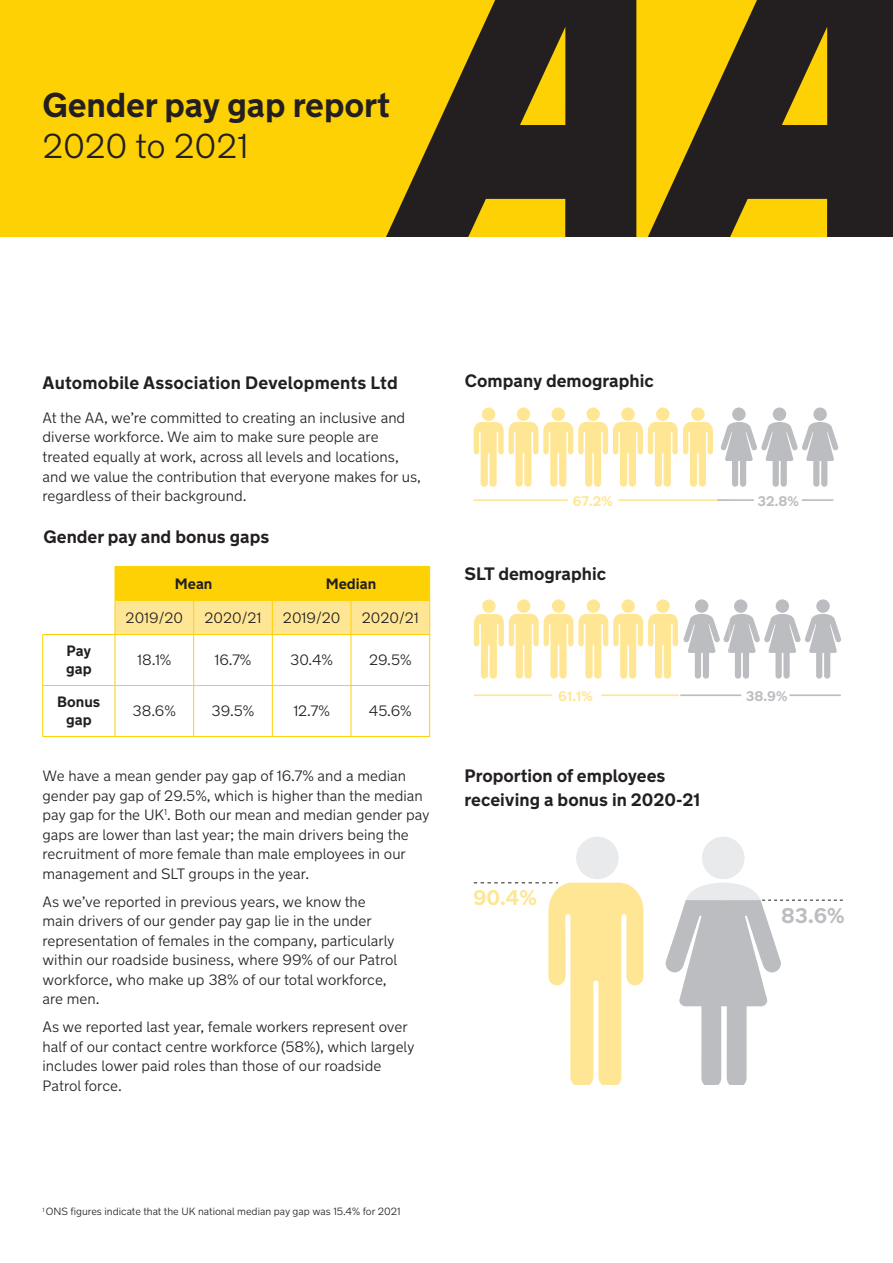
<style>
.page{position:relative;width:893px;height:1263px;background:#fff}
.page>*{position:absolute;margin:0;border:0;box-sizing:border-box;transform-origin:0 0}
.Headline{font:700 34.5px/41.4px "New Transport";letter-spacing:-.005em;color:#231f20}
.t1{font:700 21.3px "New Transport";color:#bcbdc0}
.t2{font:700 21.3px "New Transport";color:#ffe694}
.Body_Header{font:700 18px/23.4px "New Transport";color:#231f20}
.Subhead{font:700 18px "New Transport";letter-spacing:.01em;color:#231f20}
.Body{font:300 15px/19.5px "New Transport";color:#231f20}
.Body-2{font:700 15px/18px "New Transport";color:#231f20}
.t3{font:700 13.95px "New Transport";color:#ffe694}
.t4{font:700 13.95px "New Transport";color:#bcbdc0}
.Headline-2{font:300 10.5px "New Transport";color:#231f20}
.s1{font-weight:300}
</style>
<div class="page">
<div style="left:0;top:0;width:893px;height:243px;background:#fed105"></div>
<svg style="left:386px;top:0;width:507px;height:237px;fill:#231f20"></svg>
<div style="left:0;top:237px;width:893px;height:61px;background:#fff"></div>
<svg style="left:474px;top:599px;width:367px;height:80px"></svg>
<hr style="left:601px;top:694px;width:78px;height:2px;background:#ffe694">
<hr style="left:474px;top:694px;width:78px;height:2px;background:#ffe694">
<hr style="left:789px;top:694px;width:52px;height:2px;background:#bcbdc0">
<hr style="left:680px;top:694px;width:61px;height:2px;background:#bcbdc0">
<div style="left:813px;top:407px;width:14px;height:14px;background:#bcbdc0;border-radius:50%"></div>
<div style="left:482px;top:408px;width:13px;height:13px;background:#ffe694;border-radius:50%"></div>
<div style="left:656px;top:407px;width:13px;height:14px;background:#ffe694;border-radius:50%"></div>
<div style="left:691px;top:407px;width:14px;height:14px;background:#ffe694;border-radius:50%"></div>
<div style="left:621px;top:407px;width:14px;height:14px;background:#ffe694;border-radius:50%"></div>
<div style="left:586px;top:407px;width:14px;height:14px;background:#ffe694;border-radius:50%"></div>
<div style="left:552px;top:407px;width:13px;height:14px;background:#ffe694;border-radius:50%"></div>
<div style="left:517px;top:407px;width:13px;height:14px;background:#ffe694;border-radius:50%"></div>
<svg style="left:474px;top:422px;width:239px;height:65px"></svg>
<div style="left:773px;top:407px;width:13px;height:14px;background:#bcbdc0;border-radius:50%"></div>
<div style="left:732px;top:407px;width:14px;height:14px;background:#bcbdc0;border-radius:50%"></div>
<svg style="left:721px;top:422px;width:117px;height:65px"></svg>
<hr style="left:618px;top:499px;width:112px;height:2px;background:#ffe694">
<hr style="left:474px;top:499px;width:94px;height:2px;background:#ffe694">
<hr style="left:802px;top:499px;width:31px;height:2px;background:#bcbdc0">
<hr style="left:717px;top:499px;width:37px;height:2px;background:#bcbdc0">
<div style="left:702px;top:837px;width:42px;height:42px;background:#e9eaeb;border-radius:50%"></div>
<div style="left:576px;top:837px;width:43px;height:42px;background:#e9eaeb;border-radius:50%"></div>
<svg style="left:474px;top:882px;width:169px;height:203px"></svg>
<svg style="left:666px;top:883px;width:177px;height:202px"></svg>
<svg style="left:116px;top:567px;width:313px;height:67px"></svg>
<hr style="left:42px;top:635px;width:1px;height:50px;background:#fed105">
<hr style="left:115px;top:635px;width:1px;height:50px;background:#fed105">
<hr style="left:193px;top:635px;width:1px;height:50px;background:#fed105">
<hr style="left:272px;top:635px;width:1px;height:50px;background:#fed105">
<hr style="left:351px;top:635px;width:1px;height:50px;background:#fed105">
<hr style="left:429px;top:635px;width:1px;height:50px;background:#fed105">
<hr style="left:43px;top:685px;width:72px;height:1px;background:#fed105">
<hr style="left:42px;top:686px;width:1px;height:50px;background:#fed105">
<hr style="left:115px;top:685px;width:79px;height:1px;background:#fed105">
<hr style="left:115px;top:686px;width:1px;height:50px;background:#fed105">
<hr style="left:194px;top:685px;width:78px;height:1px;background:#fed105">
<hr style="left:193px;top:686px;width:1px;height:50px;background:#fed105">
<hr style="left:272px;top:685px;width:79px;height:1px;background:#fed105">
<hr style="left:272px;top:686px;width:1px;height:50px;background:#fed105">
<hr style="left:351px;top:685px;width:79px;height:1px;background:#fed105">
<hr style="left:351px;top:686px;width:1px;height:50px;background:#fed105">
<hr style="left:429px;top:686px;width:1px;height:50px;background:#fed105">
<hr style="left:43px;top:736px;width:72px;height:1px;background:#fed105">
<hr style="left:115px;top:736px;width:79px;height:1px;background:#fed105">
<hr style="left:194px;top:736px;width:78px;height:1px;background:#fed105">
<hr style="left:272px;top:736px;width:79px;height:1px;background:#fed105">
<hr style="left:351px;top:736px;width:79px;height:1px;background:#fed105">
<hr style="left:115px;top:566px;width:79px;height:1px;background:#fed105">
<hr style="left:115px;top:567px;width:1px;height:33px;background:#fed105">
<hr style="left:194px;top:566px;width:78px;height:1px;background:#fed105">
<hr style="left:272px;top:566px;width:79px;height:1px;background:#fed105">
<hr style="left:272px;top:567px;width:1px;height:33px;background:#fed105">
<hr style="left:351px;top:566px;width:79px;height:1px;background:#fed105">
<hr style="left:429px;top:567px;width:1px;height:33px;background:#fed105">
<hr style="left:115px;top:600px;width:79px;height:1px;background:#fed105">
<hr style="left:115px;top:601px;width:1px;height:33px;background:#fed105">
<hr style="left:194px;top:600px;width:78px;height:1px;background:#fed105">
<hr style="left:193px;top:601px;width:1px;height:33px;background:#fed105">
<hr style="left:272px;top:600px;width:79px;height:1px;background:#fed105">
<hr style="left:272px;top:601px;width:1px;height:33px;background:#fed105">
<hr style="left:351px;top:600px;width:79px;height:1px;background:#fed105">
<hr style="left:351px;top:601px;width:1px;height:33px;background:#fed105">
<hr style="left:429px;top:601px;width:1px;height:33px;background:#fed105">
<hr style="left:115px;top:634px;width:79px;height:1px;background:#fed105">
<hr style="left:194px;top:634px;width:78px;height:1px;background:#fed105">
<hr style="left:272px;top:634px;width:79px;height:1px;background:#fed105">
<hr style="left:351px;top:634px;width:79px;height:1px;background:#fed105">
<hr style="left:43px;top:634px;width:72px;height:1px;background:#fed105">
<p class="Headline" style="left:43px;top:85px;width:349px">Gender pay gap report<br><span class="s1">2020 to 2021</span></p>
<p class="Subhead" style="left:43px;top:371px;width:357px">Automobile Association Developments Ltd</p>
<p class="Body_Header" style="left:465px;top:369px;width:191px">Company demographic</p>
<p class="Body" style="left:43px;top:408px;width:380px">At the AA, we’re committed to creating an inclusive and diverse workforce. We aim to make sure people are treated equally at work, across all levels and locations, and we value the contribution that everyone makes for us, regardless of their background.</p>
<p class="Body_Header" style="left:44px;top:526px;width:227px">Gender pay and bonus gaps</p>
<p class="Body-2" style="left:175px;top:575px;width:39px">Mean</p>
<p class="Body-2" style="left:326px;top:575px;width:52px">Median</p>
<p class="Body" style="left:126px;top:608px;width:59px">2019/20</p>
<p class="Body" style="left:205px;top:608px;width:58px">2020/21</p>
<p class="Body" style="left:283px;top:608px;width:59px">2019/20</p>
<p class="Body" style="left:362px;top:608px;width:58px">2020/21</p>
<p class="Body-2" style="left:66px;top:642px;width:27px">Pay gap</p>
<p class="Body" style="left:137px;top:650px;width:36px">18.1%</p>
<p class="Body" style="left:214px;top:650px;width:38px">16.7%</p>
<p class="Body" style="left:290px;top:650px;width:44px">30.4%</p>
<p class="Body" style="left:369px;top:650px;width:44px">29.5%</p>
<p class="Body-2" style="left:57px;top:693px;width:45px;text-align:center">Bonus gap</p>
<p class="Body" style="left:133px;top:701px;width:45px">38.6%</p>
<p class="Body" style="left:212px;top:701px;width:44px">39.5%</p>
<p class="Body" style="left:293px;top:701px;width:38px">12.7%</p>
<p class="Body" style="left:369px;top:701px;width:44px">45.6%</p>
<p class="Body" style="left:43px;top:766px;width:388px">We have a mean gender pay gap of 16.7% and a median gender pay gap of 29.5%, which is higher than the median pay gap for the UK<sup>1</sup>. Both our mean and median gender pay gaps are lower than last year; the main drivers being the recruitment of more female than male employees in our management and SLT groups in the year.</p>
<p class="Body" style="left:43px;top:891px;width:356px">As we’ve reported in previous years, we know the main drivers of our gender pay gap lie in the under representation of females in the company, particularly within our roadside business, where 99% of our Patrol workforce, who make up 38% of our total workforce, are men.</p>
<p class="Body" style="left:43px;top:1017px;width:374px">As we reported last year, female workers represent over half of our contact centre workforce (58%), which largely includes lower paid roles than those of our roadside Patrol force.</p>
<p class="t3" style="left:573px;top:492px;width:42px">67.2%</p>
<p class="t4" style="left:757px;top:492px;width:43px">32.8%</p>
<p class="Body_Header" style="left:465px;top:563px;width:143px">SLT demographic</p>
<p class="t3" style="left:558px;top:687px;width:36px">61.1%</p>
<p class="t4" style="left:746px;top:687px;width:43px">38.9%</p>
<p class="Body_Header" style="left:465px;top:765px;width:237px">Proportion of employees receiving a bonus in 2020-21</p>
<p class="t2" style="left:473px;top:884px;width:65px">90.4%</p>
<p class="t1" style="left:781px;top:902px;width:65px">83.6%</p>
<p class="Headline-2" style="left:43px;top:1205px;width:360px"><sup>1</sup> ONS figures indicate that the UK national median pay gap was 15.4% for 2021</p>
</div>
